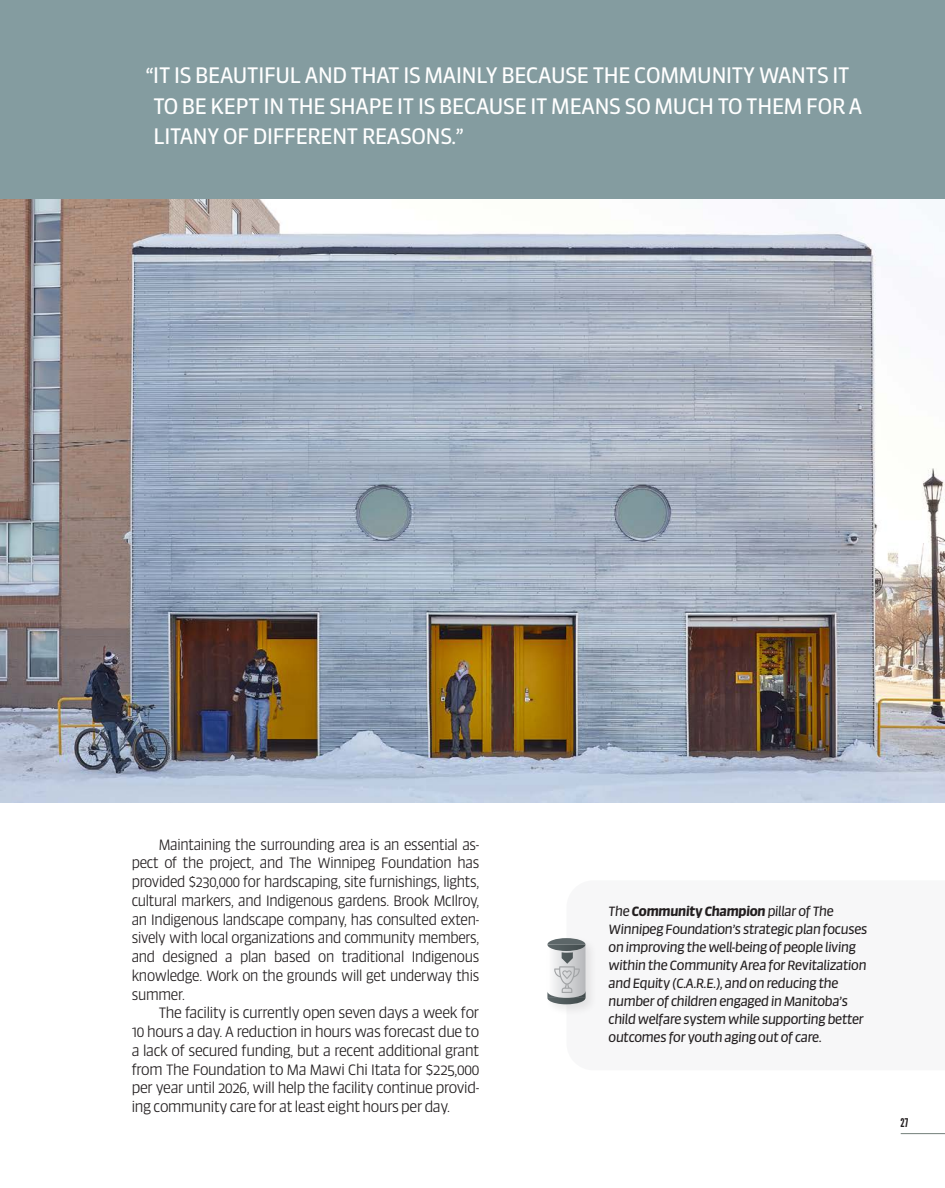
<style>
.page{position:relative;width:945px;height:1188px;background:#fff}
.page>*{position:absolute;margin:0;border:0;box-sizing:border-box;transform-origin:0 0}
.Magazine_Pull_Quote{font:21.3px/30.5px "Sanuk Big Pro";letter-spacing:-.01em;color:#fff}
.Magazine_Body_Copy{font:300 14.25px/18.8px "Sanuk Big Pro";letter-spacing:-.02em;color:#231f20;text-align:justify;scale:.96 1}
.Magazine_Body_Copy-2{font:300 14.25px/18.8px "Sanuk Big Pro";letter-spacing:-.02em;color:#231f20;text-align:justify}
.Our_Foundation_Body{font:italic 12.75px/18px "Sanuk Big Pro";letter-spacing:-.02em;color:#231f20}
.t1{font:12px "League Gothic";color:#231f20}
.s1{font-size:21px}
.s2{font-weight:700}
</style>
<div class="page">
<hr style="left:901px;top:1133px;width:44px;height:1px;background:#727f79">
<img style="left:0;top:199px;width:945px;height:603px">
<div style="left:0;top:0;width:945px;height:199px;background:#849ca0"></div>
<div style="left:544px;top:936px;width:54px;height:81px;background:#231f20;opacity:.1"></div>
<svg style="left:547px;top:938px;width:38px;height:66px"></svg>
<p class="Magazine_Pull_Quote" style="left:153px;top:60px;width:710px;text-indent:-8px"><span class="s1">“</span>IT IS BEAUTIFUL AND THAT IS MAINLY BECAUSE THE COMMUNITY WANTS IT<br>TO BE KEPT IN THE SHAPE IT IS BECAUSE IT MEANS SO MUCH TO THEM FOR A<br>LITANY OF DIFFERENT REASONS.<span class="s1">”</span></p>
<p class="Magazine_Body_Copy" style="left:132px;top:835px;width:364px;text-indent:27px">Maintaining the surrounding area is an essential as&shy;pect of the project, and The Winnipeg Foundation has provided $230,000 for hardscaping, site furnishings, lights, cultural markers, and Indigenous gardens. Brook McIlroy, an Indigenous landscape company, has consulted exten&shy;sively with local organizations and community members, and designed a plan based on traditional Indigenous knowledge. Work on the grounds will get underway this summer.</p>
<p class="Magazine_Body_Copy-2" style="left:132px;top:1004px;width:349px;text-indent:27px">The facility is currently open seven days a week for 10 hours a day. A reduction in hours was forecast due to a lack of secured funding, but a recent additional grant from The Foundation to Ma Mawi Chi Itata for $225,000 per year until 2026, will help the facility continue provid&shy;ing community care for at least eight hours per day.</p>
<p class="Our_Foundation_Body" style="left:609px;top:902px;width:260px">The <span class="s2">Community Champion</span> pillar of The Winnipeg Foundation’s strategic plan focuses on improving the well-being of people living within the Community Area for Revitalization and Equity (C.A.R.E.), and on reducing the number of children engaged in Manitoba’s child welfare system while supporting better outcomes for youth aging out of care.</p>
<p class="t1" style="left:901px;top:1115px;width:9px">27</p>
</div>
